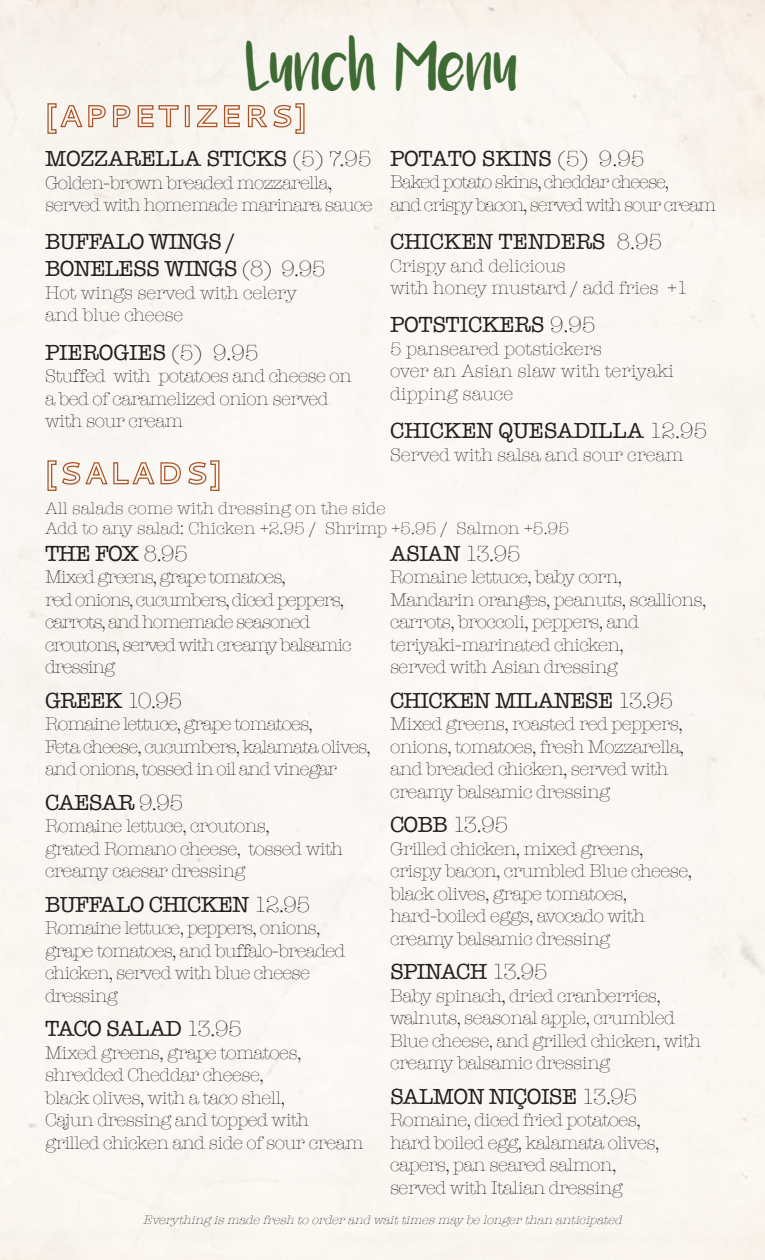
<style>
.page{position:relative;width:765px;height:1260px;background:#fff}
.page>*{position:absolute;margin:0;border:0;box-sizing:border-box;transform-origin:0 0}
.t1{font:37.5px "Luna";color:#3e6a33}
.t2{font:22.5px "American Typewriter";letter-spacing:-.03em;color:#231f20}
.t3{font:22.5px "American Typewriter";letter-spacing:-.01em;color:#231f20}
.t4{font:300 22.5px "American Typewriter";color:#231f20}
.t5{font:300 18.75px/22.5px "American Typewriter";letter-spacing:-.03em;color:#231f20}
.t6{font:300 18.75px/22.5px "American Typewriter";letter-spacing:-.06em;color:#231f20}
.t7{font:300 18.75px "American Typewriter";letter-spacing:-.01em;color:#231f20}
.t8{font:300 18.75px/22.5px "American Typewriter";letter-spacing:-.05em;color:#231f20}
.t9{font:300 18.75px/22.5px "American Typewriter";color:#231f20}
.t10{font:300 17.5px "American Typewriter";color:#231f20}
.t11{font:italic 300 12.5px "American Typewriter";color:#231f20}
.s1{font-weight:300}
.s2{font-weight:400}
</style>
<div class="page">
<svg style="left:47px;top:103px;width:84px;height:31px"></svg>
<svg style="left:137px;top:105px;width:42px;height:23px"></svg>
<div style="left:185px;top:105px;width:5px;height:22px;border:1px solid #ab5224"></div>
<svg style="left:196px;top:105px;width:44px;height:23px"></svg>
<svg style="left:247px;top:103px;width:58px;height:31px"></svg>
<svg style="left:47px;top:460px;width:173px;height:32px"></svg>
<p class="t1" style="left:246px;top:56px;width:274px">Lunch Menu</p>
<p class="t3" style="left:45px;top:141px;width:328px">MOZZARELLA STICKS <span class="s1">(5) 7.95</span></p>
<p class="t5" style="left:45px;top:170px;width:329px">Golden-brown breaded mozzarella, served with homemade marinara sauce</p>
<p class="t2" style="left:45px;top:225px;width:192px">BUFFALO WINGS /</p>
<p class="t2" style="left:45px;top:252px;width:282px">BONELESS WINGS <span class="s1">(8) 9.95</span></p>
<p class="t7" style="left:45px;top:279px;width:253px">Hot wings served with celery</p>
<p class="t7" style="left:45px;top:301px;width:140px">and blue cheese</p>
<p class="t3" style="left:45px;top:335px;width:215px">PIEROGIES <span class="s1">(5) 9.95</span></p>
<p class="t5" style="left:45px;top:364px;width:308px">Stuffed with potatoes and cheese on</p>
<p class="t5" style="left:45px;top:386px;width:285px">a bed of caramelized onion served</p>
<p class="t5" style="left:45px;top:409px;width:140px">with sour cream</p>
<p class="t3" style="left:390px;top:141px;width:256px">POTATO SKINS <span class="s1">(5) 9.95</span></p>
<p class="t6" style="left:390px;top:170px;width:281px">Baked potato skins, cheddar cheese,</p>
<p class="t6" style="left:390px;top:193px;width:328px">and crispy bacon, served with sour cream</p>
<p class="t3" style="left:390px;top:225px;width:274px">CHICKEN TENDERS <span class="s1">8.95</span></p>
<p class="t7" style="left:390px;top:252px;width:177px">Crispy and delicious</p>
<p class="t7" style="left:390px;top:274px;width:300px">with honey mustard / add fries +1</p>
<p class="t3" style="left:390px;top:308px;width:207px">POTSTICKERS <span class="s1">9.95</span></p>
<p class="t9" style="left:390px;top:337px;width:213px">5 panseared potstickers</p>
<p class="t9" style="left:390px;top:359px;width:286px">over an Asian slaw with teriyaki dipping sauce</p>
<p class="t3" style="left:390px;top:414px;width:319px">CHICKEN QUESADILLA <span class="s1">12.95</span></p>
<p class="t7" style="left:390px;top:441px;width:295px">Served with salsa and sour cream</p>
<p class="t10" style="left:45px;top:495px;width:342px">All salads come with dressing on the side</p>
<p class="t10" style="left:45px;top:515px;width:526px">Add to any salad: Chicken +2.95 / Shrimp +5.95 / Salmon +5.95</p>
<p class="t2" style="left:45px;top:536px;width:145px">THE FOX <span class="s1">8.95</span></p>
<p class="t6" style="left:45px;top:565px;width:242px">Mixed greens, grape tomatoes,</p>
<p class="t6" style="left:45px;top:588px;width:308px">red onions, cucumbers, diced peppers, carrots, and homemade seasoned croutons, served with creamy balsamic dressing</p>
<p class="t2" style="left:45px;top:683px;width:139px">GREEK <span class="s1">10.95</span></p>
<p class="t8" style="left:45px;top:712px;width:269px">Romaine lettuce, grape tomatoes,</p>
<p class="t8" style="left:45px;top:735px;width:327px">Feta cheese, cucumbers, kalamata olives, and onions, tossed in oil and vinegar</p>
<p class="t2" style="left:45px;top:785px;width:140px">CAESAR <span class="s1">9.95</span></p>
<p class="t5" style="left:45px;top:814px;width:226px">Romaine lettuce, croutons,</p>
<p class="t5" style="left:45px;top:837px;width:300px">grated Romano cheese, tossed with creamy caesar dressing</p>
<p class="t2" style="left:45px;top:887px;width:267px">BUFFALO CHICKEN <span class="s1">12.95</span></p>
<p class="t5" style="left:45px;top:916px;width:277px">Romaine lettuce, peppers, onions,</p>
<p class="t5" style="left:45px;top:939px;width:302px">grape tomatoes, and buffalo-breaded chicken, served with blue cheese dressing</p>
<p class="t2" style="left:45px;top:1012px;width:198px">TACO SALAD <span class="s1">13.95</span></p>
<p class="t5" style="left:45px;top:1041px;width:258px">Mixed greens, grape tomatoes, shredded Cheddar cheese,</p>
<p class="t5" style="left:45px;top:1086px;width:241px">black olives, with a taco shell,</p>
<p class="t5" style="left:45px;top:1108px;width:266px">Cajun dressing and topped with</p>
<p class="t5" style="left:45px;top:1131px;width:320px">grilled chicken and side of sour cream</p>
<p class="t2" style="left:390px;top:536px;width:132px">ASIAN <span class="s1">13.95</span></p>
<p class="t5" style="left:390px;top:565px;width:234px">Romaine lettuce, baby corn,</p>
<p class="t5" style="left:390px;top:588px;width:318px">Mandarin oranges, peanuts, scallions, carrots, broccoli, peppers, and</p>
<p class="t5" style="left:390px;top:633px;width:235px">teriyaki-marinated chicken,</p>
<p class="t5" style="left:390px;top:655px;width:229px">served with Asian dressing</p>
<p class="t2" style="left:390px;top:683px;width:285px">CHICKEN MILANESE <span class="s1">13.95</span></p>
<p class="t5" style="left:390px;top:712px;width:295px">Mixed greens, roasted red peppers, onions, tomatoes, fresh Mozzarella,</p>
<p class="t5" style="left:390px;top:757px;width:280px">and breaded chicken, served with creamy balsamic dressing</p>
<p class="t4" style="left:390px;top:809px;width:120px"><span class="s2">COBB</span> 13.95</p>
<p class="t5" style="left:390px;top:837px;width:255px">Grilled chicken, mixed greens,</p>
<p class="t5" style="left:390px;top:859px;width:303px">crispy bacon, crumbled Blue cheese, black olives, grape tomatoes,</p>
<p class="t5" style="left:390px;top:904px;width:257px">hard-boiled eggs, avocado with</p>
<p class="t5" style="left:390px;top:927px;width:222px">creamy balsamic dressing</p>
<p class="t2" style="left:390px;top:955px;width:159px">SPINACH <span class="s1">13.95</span></p>
<p class="t5" style="left:390px;top:984px;width:287px">Baby spinach, dried cranberries, walnuts, seasonal apple, crumbled</p>
<p class="t5" style="left:390px;top:1029px;width:313px">Blue cheese, and grilled chicken, with creamy balsamic dressing</p>
<p class="t2" style="left:390px;top:1079px;width:249px">SALMON NIÇOISE <span class="s1">13.95</span></p>
<p class="t5" style="left:390px;top:1108px;width:252px">Romaine, diced fried potatoes,</p>
<p class="t5" style="left:390px;top:1131px;width:271px">hard boiled egg, kalamata olives, capers, pan seared salmon,</p>
<p class="t5" style="left:390px;top:1176px;width:234px">served with Italian dressing</p>
<p class="t11" style="left:143px;top:1210px;width:484px">Everythingismadefreshtoorderandwaittimesmay belongerthan anticipated</p>
</div>
